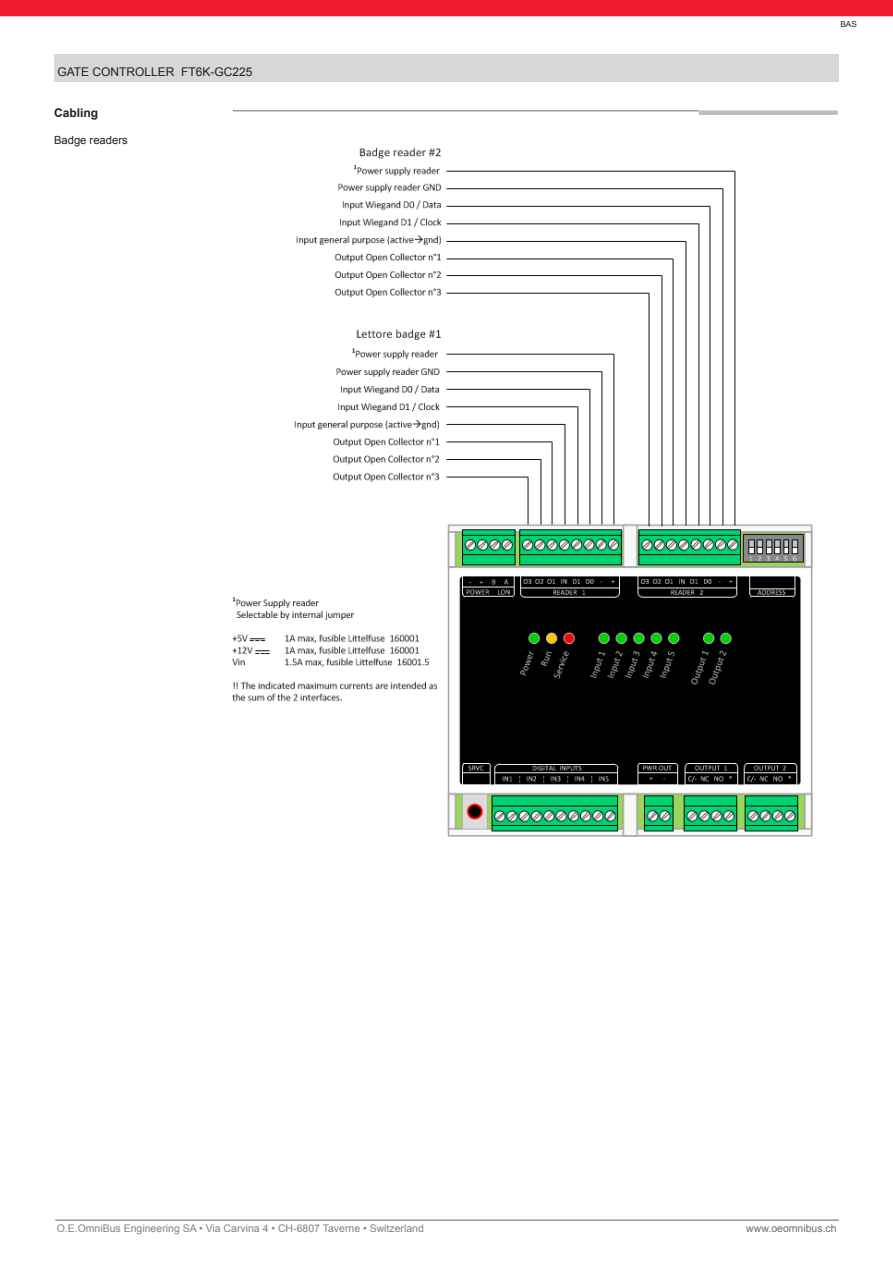
<style>
.page{position:relative;width:893px;height:1263px;background:#fff}
.page>*{position:absolute;margin:0;border:0;box-sizing:border-box;transform-origin:0 0}
.t1{font:12px "Arial";color:#231f20}
.t2{font:700 12px "Arial";color:#231f20}
.t3{font:11.25px "Arial";color:#231f20}
.t4{font:10.5px "Arial";color:#808285}
.t5{font:10.5px "Arial";color:#6c6d70}
.t6{font:8.25px "Arial";color:#231f20}
</style>
<div class="page">
<div style="left:54px;top:54px;width:785px;height:27px;background:#d6d7d9"></div>
<hr style="left:55px;top:1220px;width:784px;height:1px;background:#636366">
<div style="left:0;top:0;width:893px;height:16px;background:#ee1b2d"></div>
<img style="left:233px;top:147px;width:580px;height:689px">
<hr style="left:233px;top:110px;width:466px;height:1px;background:#6c6d70">
<div style="left:699px;top:110px;width:139px;height:5px;background:#bcbdc0"></div>
<p class="t1" style="left:57px;top:64px;width:197px">GATE CONTROLLER FT6K-GC225</p>
<p class="t2" style="left:54px;top:105px;width:46px">Cabling</p>
<p class="t3" style="left:54px;top:132px;width:75px">Badge readers</p>
<p class="t6" style="left:840px;top:19px;width:18px">BAS</p>
<p class="t4" style="left:57px;top:1222px;width:369px">O.E.OmniBus Engineering SA • Via Carvina 4 • CH-6807 Taverne • Switzerland</p>
<p class="t5" style="left:746px;top:1222px;width:92px">www.oeomnibus.ch</p>
</div>
